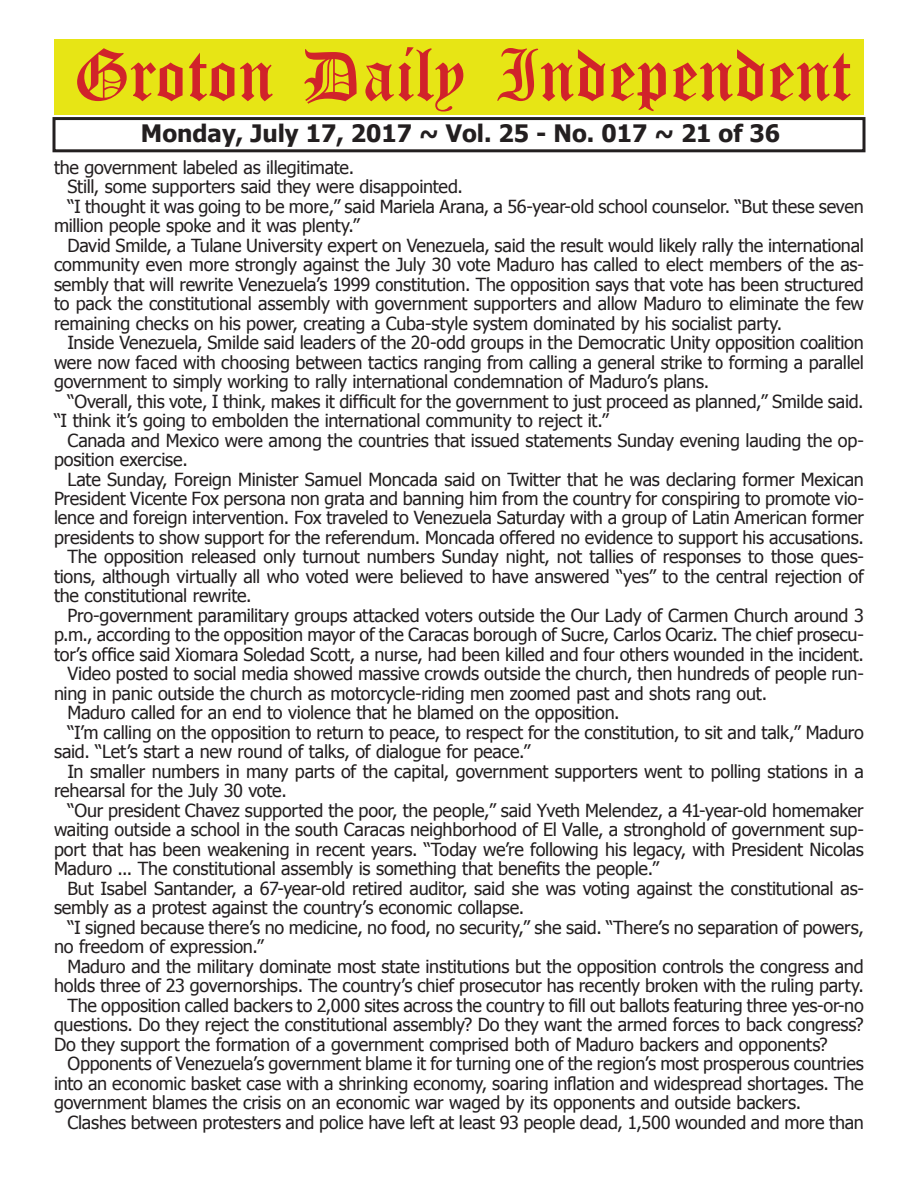
<style>
.page{position:relative;width:918px;height:1188px;background:#fff}
.page>*{position:absolute;margin:0;border:0;box-sizing:border-box;transform-origin:0 0}
.t1{font:54px "Old English Five";color:#d1232a}
.t2{font:700 24px "Tahoma";color:#231f20}
.t3{font:18px "Tahoma";letter-spacing:-.01em;color:#231f20}
</style>
<div class="page">
<div style="left:52px;top:117px;width:814px;height:35px;border:3px solid #231f20"></div>
<div style="left:54px;top:40px;width:810px;height:75px;background:#e7e515"></div>
<h1 class="t1" style="left:73px;top:50px;width:779px">Groton Daily Independent</h1>
<h2 class="t2" style="left:141px;top:116px;width:641px">Monday, July 17, 2017 ~ Vol. 25 - No. 017 ~ 21 of 36</h2>
<p class="t3" style="left:54px;top:155px;width:302px">the government labeled as illegitimate.</p>
<p class="t3" style="left:68px;top:174px;width:397px">Still, some supporters said they were disappointed.</p>
<p class="t3" style="left:68px;top:194px;width:798px">“I thought it was going to be more,” said Mariela Arana, a 56-year-old school counselor. “But these seven</p>
<p class="t3" style="left:54px;top:213px;width:307px">million people spoke and it was plenty.”</p>
<p class="t3" style="left:68px;top:233px;width:798px">David Smilde, a Tulane University expert on Venezuela, said the result would likely rally the international</p>
<p class="t3" style="left:54px;top:252px;width:812px">community even more strongly against the July 30 vote Maduro has called to elect members of the as-</p>
<p class="t3" style="left:54px;top:272px;width:811px">sembly that will rewrite Venezuela’s 1999 constitution. The opposition says that vote has been structured</p>
<p class="t3" style="left:54px;top:291px;width:811px">to pack the constitutional assembly with government supporters and allow Maduro to eliminate the few</p>
<p class="t3" style="left:54px;top:311px;width:730px">remaining checks on his power, creating a Cuba-style system dominated by his socialist party.</p>
<p class="t3" style="left:68px;top:330px;width:798px">Inside Venezuela, Smilde said leaders of the 20-odd groups in the Democratic Unity opposition coalition</p>
<p class="t3" style="left:54px;top:350px;width:812px">were now faced with choosing between tactics ranging from calling a general strike to forming a parallel</p>
<p class="t3" style="left:54px;top:369px;width:657px">government to simply working to rally international condemnation of Maduro’s plans.</p>
<p class="t3" style="left:68px;top:389px;width:798px">“Overall, this vote, I think, makes it difficult for the government to just proceed as planned,” Smilde said.</p>
<p class="t3" style="left:54px;top:408px;width:556px">“I think it’s going to embolden the international community to reject it.”</p>
<p class="t3" style="left:68px;top:428px;width:798px">Canada and Mexico were among the countries that issued statements Sunday evening lauding the op-</p>
<p class="t3" style="left:54px;top:447px;width:135px">position exercise.</p>
<p class="t3" style="left:68px;top:467px;width:798px">Late Sunday, Foreign Minister Samuel Moncada said on Twitter that he was declaring former Mexican</p>
<p class="t3" style="left:54px;top:486px;width:812px">President Vicente Fox persona non grata and banning him from the country for conspiring to promote vio-</p>
<p class="t3" style="left:54px;top:506px;width:811px">lence and foreign intervention. Fox traveled to Venezuela Saturday with a group of Latin American former</p>
<p class="t3" style="left:54px;top:525px;width:811px">presidents to show support for the referendum. Moncada offered no evidence to support his accusations.</p>
<p class="t3" style="left:68px;top:545px;width:798px">The opposition released only turnout numbers Sunday night, not tallies of responses to those ques-</p>
<p class="t3" style="left:54px;top:564px;width:811px">tions, although virtually all who voted were believed to have answered “yes” to the central rejection of</p>
<p class="t3" style="left:54px;top:584px;width:199px">the constitutional rewrite.</p>
<p class="t3" style="left:68px;top:603px;width:798px">Pro-government paramilitary groups attacked voters outside the Our Lady of Carmen Church around 3</p>
<p class="t3" style="left:54px;top:623px;width:812px">p.m., according to the opposition mayor of the Caracas borough of Sucre, Carlos Ocariz. The chief prosecu-</p>
<p class="t3" style="left:54px;top:642px;width:812px">tor’s office said Xiomara Soledad Scott, a nurse, had been killed and four others wounded in the incident.</p>
<p class="t3" style="left:68px;top:662px;width:798px">Video posted to social media showed massive crowds outside the church, then hundreds of people run-</p>
<p class="t3" style="left:54px;top:681px;width:715px">ning in panic outside the church as motorcycle-riding men zoomed past and shots rang out.</p>
<p class="t3" style="left:68px;top:701px;width:554px">Maduro called for an end to violence that he blamed on the opposition.</p>
<p class="t3" style="left:68px;top:720px;width:798px">“I’m calling on the opposition to return to peace, to respect for the constitution, to sit and talk,” Maduro</p>
<p class="t3" style="left:54px;top:740px;width:478px">said. “Let’s start a new round of talks, of dialogue for peace.”</p>
<p class="t3" style="left:68px;top:759px;width:798px">In smaller numbers in many parts of the capital, government supporters went to polling stations in a</p>
<p class="t3" style="left:54px;top:779px;width:234px">rehearsal for the July 30 vote.</p>
<p class="t3" style="left:68px;top:798px;width:798px">“Our president Chavez supported the poor, the people,” said Yveth Melendez, a 41-year-old homemaker</p>
<p class="t3" style="left:54px;top:818px;width:812px">waiting outside a school in the south Caracas neighborhood of El Valle, a stronghold of government sup-</p>
<p class="t3" style="left:54px;top:837px;width:811px">port that has been weakening in recent years. “Today we’re following his legacy, with President Nicolas</p>
<p class="t3" style="left:54px;top:857px;width:607px">Maduro ... The constitutional assembly is something that benefits the people.”</p>
<p class="t3" style="left:68px;top:876px;width:798px">But Isabel Santander, a 67-year-old retired auditor, said she was voting against the constitutional as-</p>
<p class="t3" style="left:54px;top:896px;width:472px">sembly as a protest against the country’s economic collapse.</p>
<p class="t3" style="left:68px;top:915px;width:798px">“I signed because there’s no medicine, no food, no security,” she said. “There’s no separation of powers,</p>
<p class="t3" style="left:54px;top:935px;width:211px">no freedom of expression.”</p>
<p class="t3" style="left:68px;top:954px;width:798px">Maduro and the military dominate most state institutions but the opposition controls the congress and</p>
<p class="t3" style="left:54px;top:974px;width:811px">holds three of 23 governorships. The country’s chief prosecutor has recently broken with the ruling party.</p>
<p class="t3" style="left:68px;top:993px;width:798px">The opposition called backers to 2,000 sites across the country to fill out ballots featuring three yes-or-no</p>
<p class="t3" style="left:54px;top:1013px;width:811px">questions. Do they reject the constitutional assembly? Do they want the armed forces to back congress?</p>
<p class="t3" style="left:54px;top:1032px;width:775px">Do they support the formation of a government comprised both of Maduro backers and opponents?</p>
<p class="t3" style="left:68px;top:1052px;width:798px">Opponents of Venezuela’s government blame it for turning one of the region’s most prosperous countries</p>
<p class="t3" style="left:54px;top:1071px;width:811px">into an economic basket case with a shrinking economy, soaring inflation and widespread shortages. The</p>
<p class="t3" style="left:54px;top:1091px;width:749px">government blames the crisis on an economic war waged by its opponents and outside backers.</p>
<p class="t3" style="left:68px;top:1110px;width:798px">Clashes between protesters and police have left at least 93 people dead, 1,500 wounded and more than</p>
</div>
